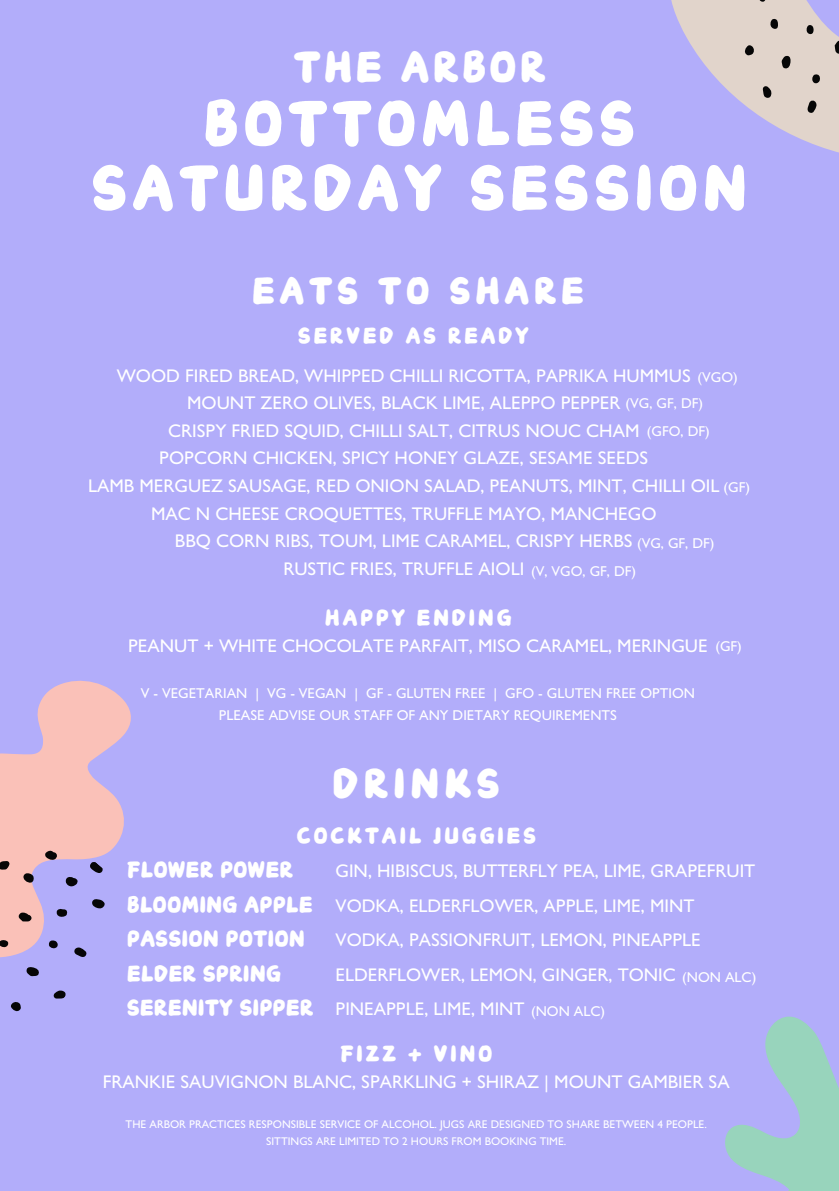
<style>
.page{position:relative;width:839px;height:1191px;background:#fff}
.page>*{position:absolute;margin:0;border:0;box-sizing:border-box;transform-origin:0 0}
.t1{font:68.8px/64.4px "Canva Happily";letter-spacing:.06em;color:#fff;text-align:center}
.t2{font:47px "Canva Happily";letter-spacing:.06em;color:#fff}
.t3{font:45px "Canva Happily";letter-spacing:.1em;color:#fff}
.t4{font:41px "Canva Happily";letter-spacing:.1em;color:#fff}
.t5{font:24.6px/34.4px "Canva Happily";color:#fff}
.t6{font:24.6px "Canva Happily";letter-spacing:.1em;color:#fff}
.t7{font:500 18.4px/27.6px "Gill Sans Nova";color:#fff}
.t8{font:500 14.4px/21.4px "Gill Sans Nova";color:#fff;text-align:center}
.t9{font:500 11.2px "Gill Sans Nova";color:#fff}
</style>
<div class="page">
<div style="left:0;top:0;width:838px;height:1191px;background:#b2adfa"></div>
<svg style="left:0;top:680px;width:131px;height:134px;fill:#fac1b8"></svg>
<svg style="left:671px;top:0;width:167px;height:152px"></svg>
<svg style="left:0;top:814px;width:124px;height:198px"></svg>
<svg style="left:725px;top:1016px;width:113px;height:175px;fill:#98d4bc"></svg>
<p class="t2" style="left:293px;top:46px;width:254px">THE ARBOR</p>
<p class="t1" style="left:91px;top:91px;width:657px">BOTTOMLESS<br>SATURDAY SESSION</p>
<h1 class="t4" style="left:252px;top:272px;width:334px">EATS TO SHARE</h1>
<p class="t6" style="left:298px;top:324px;width:233px">SERVED AS READY</p>
<h2 class="t7" style="left:88px;top:360px;width:633px;text-align:center">WOOD FIRED BREAD, WHIPPED CHILLI RICOTTA, PAPRIKA HUMMUS MOUNT ZERO OLIVES, BLACK LIME, ALEPPO PEPPER<br>CRISPY FRIED SQUID, CHILLI SALT, CITRUS NOUC CHAM<br>POPCORN CHICKEN, SPICY HONEY GLAZE, SESAME SEEDS<br>LAMB MERGUEZ SAUSAGE, RED ONION SALAD, PEANUTS, MINT, CHILLI OIL MAC N CHEESE CROQUETTES, TRUFFLE MAYO, MANCHEGO<br>BBQ CORN RIBS, TOUM, LIME CARAMEL, CRISPY HERBS<br>RUSTIC FRIES, TRUFFLE AIOLI</h2>
<p class="t8" style="left:697px;top:365px;width:42px">(VGO)</p>
<h3 class="t8" style="left:625px;top:392px;width:79px">(VG, GF, DF)</h3>
<h3 class="t8" style="left:647px;top:419px;width:64px">(GFO, DF)</h3>
<h4 class="t8" style="left:723px;top:475px;width:28px">(GF)</h4>
<h5 class="t8" style="left:637px;top:531px;width:79px">(VG, GF, DF)</h5>
<p class="t8" style="left:531px;top:559px;width:106px">(V, VGO, GF, DF)</p>
<h5 class="t6" style="left:325px;top:606px;width:188px">HAPPY ENDING</h5>
<p class="t7" style="left:128px;top:630px;width:581px">PEANUT + WHITE CHOCOLATE PARFAIT, MISO CARAMEL, MERINGUE</p>
<h5 class="t8" style="left:715px;top:635px;width:28px">(GF)</h5>
<h4 class="t8" style="left:141px;top:682px;width:555px">V - VEGETARIAN | VG - VEGAN | GF - GLUTEN FREE | GFO - GLUTEN FREE OPTION<br>PLEASE ADVISE OUR STAFF OF ANY DIETARY REQUIREMENTS</h4>
<h5 class="t3" style="left:332px;top:763px;width:169px">DRINKS</h5>
<h5 class="t6" style="left:296px;top:824px;width:241px">COCKTAIL JUGGIES</h5>
<h2 class="t5" style="left:127px;top:853px;width:188px">FLOWER POWER<br>BLOOMING APPLE<br>PASSION POTION<br>ELDER SPRING<br>SERENITY SIPPER</h2>
<h3 class="t7" style="left:335px;top:853px;width:421px;line-height:34.4px">GIN, HIBISCUS, BUTTERFLY PEA, LIME, GRAPEFRUIT VODKA, ELDERFLOWER, APPLE, LIME, MINT VODKA, PASSIONFRUIT, LEMON, PINEAPPLE ELDERFLOWER, LEMON, GINGER, TONIC PINEAPPLE, LIME, MINT</h3>
<h5 class="t8" style="left:682px;top:965px;width:76px">(NON ALC)</h5>
<h4 class="t8" style="left:531px;top:999px;width:76px">(NON ALC)</h4>
<h5 class="t6" style="left:340px;top:1043px;width:154px">FIZZ + VINO</h5>
<h5 class="t7" style="left:103px;top:1067px;width:628px">FRANKIE SAUVIGNON BLANC, SPARKLING + SHIRAZ | MOUNT GAMBIER SA</h5>
<h5 class="t9" style="left:126px;top:1115px;width:582px">THE ARBOR PRACTICES RESPONSIBLE SERVICE OF ALCOHOL. JUGS ARE DESIGNED TO SHARE BETWEEN 4 PEOPLE.</h5>
<h3 class="t9" style="left:266px;top:1132px;width:302px">SITTINGS ARE LIMITED TO 2 HOURS FROM BOOKING TIME.</h3>
</div>
